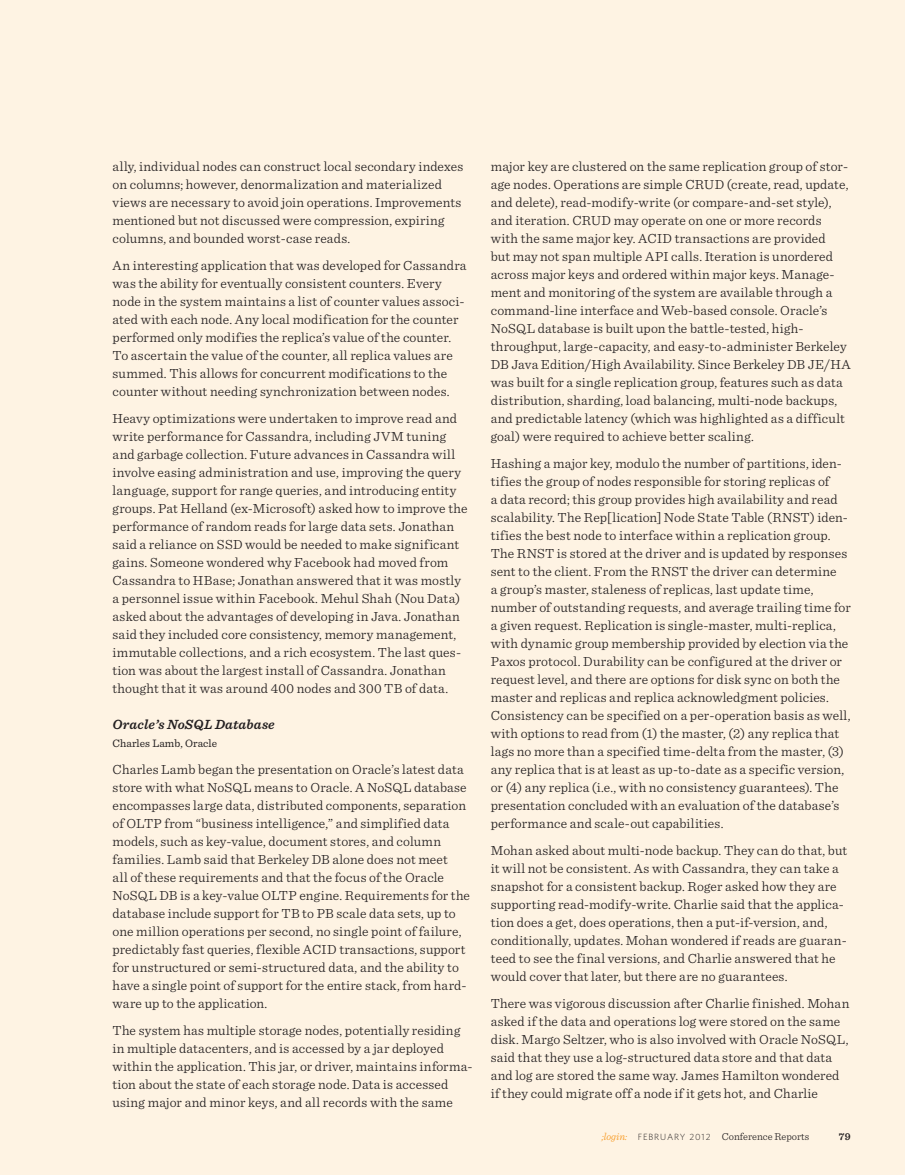
<style>
.page{position:relative;width:905px;height:1175px;background:#fff}
.page>*{position:absolute;margin:0;border:0;box-sizing:border-box;transform-origin:0 0}
.BODY{font:300 13.8px/18px "Sentinel";letter-spacing:.01em;color:#231f20}
.CONF_PANEL_SUBJECT{font:italic 600 13.8px "Sentinel";letter-spacing:.01em;color:#231f20}
.CONF_PARTICIPANT{font:11.25px "Sentinel";letter-spacing:.005em;color:#231f20}
.t1{font:300 10.5px "Sentinel";color:#231f20}
.t2{font:600 10.5px "Sentinel";color:#231f20}
.s1{font-style:italic;color:#f7971d}
.s2{font-family:"Whitney";font-size:9px}
</style>
<div class="page">
<div style="left:0;top:0;width:904px;height:1174px;background:#fef3e3"></div>
<p class="BODY" style="left:112px;top:157px;width:352px">ally, individual nodes can construct local secondary indexes on columns; however, denormalization and materialized views are necessary to avoid join operations. Improvements mentioned but not discussed were compression, expiring columns, and bounded worst-case reads.</p>
<p class="BODY" style="left:112px;top:256px;width:355px">An interesting application that was developed for Cassandra was the ability for eventually consistent counters. Every node in the system maintains a list of counter values associ&shy;ated with each node. Any local modification for the counter performed only modifies the replica’s value of the counter.<br>To ascertain the value of the counter, all replica values are summed. This allows for concurrent modifications to the counter without needing synchronization between nodes.</p>
<p class="BODY" style="left:112px;top:409px;width:356px">Heavy optimizations were undertaken to improve read and write performance for Cassandra, including JVM tuning and garbage collection. Future advances in Cassandra will involve easing administration and use, improving the query language, support for range queries, and introducing entity groups. Pat Helland (ex-Microsoft) asked how to improve the performance of random reads for large data sets. Jonathan said a reliance on SSD would be needed to make significant gains. Someone wondered why Facebook had moved from Cassandra to HBase; Jonathan answered that it was mostly a personnel issue within Facebook. Mehul Shah (Nou Data) asked about the advantages of developing in Java. Jonathan said they included core consistency, memory management, immutable collections, and a rich ecosystem. The last ques&shy;tion was about the largest install of Cassandra. Jonathan thought that it was around 400 nodes and 300 TB of data.</p>
<p class="CONF_PANEL_SUBJECT" style="left:112px;top:716px;width:164px">Oracle’s NoSQL Database</p>
<p class="CONF_PARTICIPANT" style="left:112px;top:736px;width:106px">Charles Lamb, Oracle</p>
<p class="BODY" style="left:112px;top:760px;width:359px">Charles Lamb began the presentation on Oracle’s latest data store with what NoSQL means to Oracle. A NoSQL database encompasses large data, distributed components, separation of OLTP from “business intelligence,” and simplified data models, such as key-value, document stores, and column families. Lamb said that Berkeley DB alone does not meet<br>all of these requirements and that the focus of the Oracle NoSQL DB is a key-value OLTP engine. Requirements for the database include support for TB to PB scale data sets, up to one million operations per second, no single point of failure, predictably fast queries, flexible ACID transactions, support for unstructured or semi-structured data, and the ability to have a single point of support for the entire stack, from hard&shy;ware up to the application.</p>
<p class="BODY" style="left:112px;top:1021px;width:361px">The system has multiple storage nodes, potentially residing in multiple datacenters, and is accessed by a jar deployed within the application. This jar, or driver, maintains informa&shy;tion about the state of each storage node. Data is accessed using major and minor keys, and all records with the same</p>
<p class="BODY" style="left:490px;top:157px;width:361px">major key are clustered on the same replication group of stor&shy;age nodes. Operations are simple CRUD (create, read, update, and delete), read-modify-write (or compare-and-set style), and iteration. CRUD may operate on one or more records with the same major key. ACID transactions are provided<br>but may not span multiple API calls. Iteration is unordered across major keys and ordered within major keys. Manage&shy;ment and monitoring of the system are available through a command-line interface and Web-based console. Oracle’s NoSQL database is built upon the battle-tested, high&shy;throughput, large-capacity, and easy-to-administer Berkeley DB Java Edition/High Availability. Since Berkeley DB JE/HA was built for a single replication group, features such as data distribution, sharding, load balancing, multi-node backups, and predictable latency (which was highlighted as a difficult goal) were required to achieve better scaling.</p>
<p class="BODY" style="left:490px;top:454px;width:361px">Hashing a major key, modulo the number of partitions, iden&shy;tifies the group of nodes responsible for storing replicas of<br>a data record; this group provides high availability and read scalability. The Rep[lication] Node State Table (RNST) iden&shy;tifies the best node to interface within a replication group.<br>The RNST is stored at the driver and is updated by responses sent to the client. From the RNST the driver can determine<br>a group’s master, staleness of replicas, last update time, number of outstanding requests, and average trailing time for a given request. Replication is single-master, multi-replica, with dynamic group membership provided by election via the Paxos protocol. Durability can be configured at the driver or request level, and there are options for disk sync on both the master and replicas and replica acknowledgment policies.<br>Consistency can be specified on a per-operation basis as well, with options to read from (1) the master, (2) any replica that lags no more than a specified time-delta from the master, (3) any replica that is at least as up-to-date as a specific version, or (4) any replica (i.e., with no consistency guarantees). The presentation concluded with an evaluation of the database’s performance and scale-out capabilities.</p>
<p class="BODY" style="left:490px;top:841px;width:358px">Mohan asked about multi-node backup. They can do that, but it will not be consistent. As with Cassandra, they can take a snapshot for a consistent backup. Roger asked how they are supporting read-modify-write. Charlie said that the applica&shy;tion does a get, does operations, then a put-if-version, and, conditionally, updates. Mohan wondered if reads are guaran&shy;teed to see the final versions, and Charlie answered that he would cover that later, but there are no guarantees.</p>
<p class="BODY" style="left:490px;top:994px;width:360px">There was vigorous discussion after Charlie finished. Mohan asked if the data and operations log were stored on the same disk. Margo Seltzer, who is also involved with Oracle NoSQL, said that they use a log-structured data store and that data and log are stored the same way. James Hamilton wondered if they could migrate off a node if it gets hot, and Charlie</p>
<p class="t1" style="left:601px;top:1130px;width:209px"><span class="s1">;login:</span> <span class="s2">FEBRUARY 2012</span> Conference Reports</p>
<p class="t2" style="left:838px;top:1130px;width:14px">79</p>
</div>
